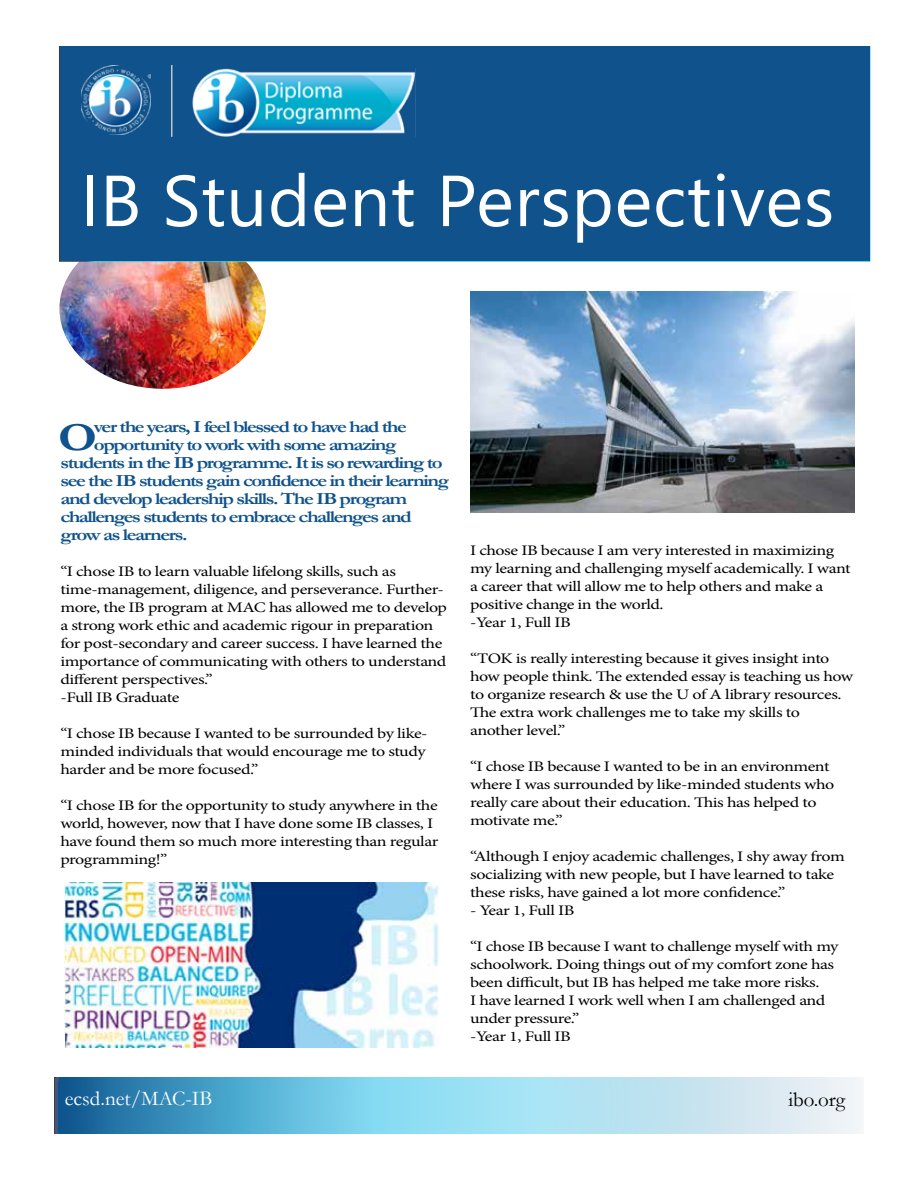
<style>
.page{position:relative;width:918px;height:1188px;background:#fff}
.page>*{position:absolute;margin:0;border:0;box-sizing:border-box;transform-origin:0 0}
.t1{font:72px "Yu Gothic UI";letter-spacing:.01em;color:#fff}
.t2{font:72px "Garamond";color:#fff}
.t3{font:700 39.9px "Garamond";color:#0f528c;scale:1.23 1}
.t4{font:21px "Garamond";color:#fff}
.t5{font:21px "Garamond";color:#000}
.t6{font:700 16.95px "Garamond";letter-spacing:-.07em;color:#0f528c;scale:1.23 1}
.t7{font:14.55px/18px "Minion Pro";letter-spacing:-.025em;color:#000;scale:1.23 1}
</style>
<div class="page">
<img style="left:59px;top:262px;width:207px;height:127px">
<div style="left:60px;top:47px;width:810px;height:214px;background:#0f528c"></div>
<hr style="left:171px;top:65px;width:1px;height:72px;background:#c2c4c6">
<img style="left:193px;top:69px;width:223px;height:67px">
<img style="left:81px;top:65px;width:70px;height:69px">
<svg style="left:55px;top:1078px;width:806px;height:56px;background:#8cc8e0"></svg>
<img style="left:470px;top:292px;width:385px;height:221px">
<img style="left:65px;top:882px;width:374px;height:166px">
<h1 class="t1" style="left:80px;top:133px;width:756px">IB Student Perspectives</h1>
<h1 class="t2" style="left:127px;top:150px;width:662px">IB Student Pe ectives</h1>
<h2 class="t3" style="left:58px;top:410px;width:33px">O</h2>
<p class="t6" style="left:94px;top:415px;width:256px">ver the years, I feel blessed to have had the</p>
<p class="t6" style="left:94px;top:433px;width:248px">opportunity to work with some amazing</p>
<p class="t6" style="left:60px;top:451px;width:312px">students in the IB programme. It is so rewarding to</p>
<p class="t6" style="left:60px;top:469px;width:317px">see the IB students gain confidence in their learning</p>
<p class="t6" style="left:60px;top:487px;width:283px">and develop leadership skills. The IB program</p>
<p class="t6" style="left:60px;top:505px;width:287px">challenges students to embrace challenges and</p>
<p class="t6" style="left:60px;top:523px;width:105px">grow as learners.</p>
<p class="t7" style="left:60px;top:562px;width:316px">“I chose IB to learn valuable lifelong skills, such as time-management, diligence, and perseverance. Further&shy;more, the IB program at MAC has allowed me to develop a strong work ethic and academic rigour in preparation for post-secondary and career success. I have learned the importance of communicating with others to understand different perspectives.”<br>-Full IB Graduate</p>
<p class="t7" style="left:60px;top:724px;width:300px">“I chose IB because I wanted to be surrounded by like&shy;minded individuals that would encourage me to study harder and be more focused.”</p>
<p class="t7" style="left:60px;top:796px;width:309px">“I chose IB for the opportunity to study anywhere in the world, however, now that I have done some IB classes, I have found them so much more interesting than regular programming!”</p>
<p class="t7" style="left:470px;top:541px;width:311px">I chose IB because I am very interested in maximizing my learning and challenging myself academically. I want a career that will allow me to help others and make a positive change in the world.<br>-Year 1, Full IB</p>
<p class="t7" style="left:470px;top:649px;width:313px">“TOK is really interesting because it gives insight into how people think. The extended essay is teaching us how to organize research &amp; use the U of A library resources.<br>The extra work challenges me to take my skills to another level.”</p>
<p class="t7" style="left:470px;top:757px;width:298px">“I chose IB because I wanted to be in an environment where I was surrounded by like-minded students who really care about their education. This has helped to motivate me.”</p>
<p class="t7" style="left:470px;top:847px;width:306px">“Although I enjoy academic challenges, I shy away from socializing with new people, but I have learned to take these risks, have gained a lot more confidence.”</p>
<p class="t7" style="left:470px;top:901px;width:86px">- Year 1, Full IB</p>
<p class="t7" style="left:470px;top:937px;width:301px">“I chose IB because I want to challenge myself with my schoolwork. Doing things out of my comfort zone has been difficult, but IB has helped me take more risks.<br>I have learned I work well when I am challenged and under pressure.”<br>-Year 1, Full IB</p>
<h3 class="t4" style="left:65px;top:1085px;width:149px">ecsd.net/MAC-IB</h3>
<h3 class="t5" style="left:788px;top:1085px;width:58px">ibo.org</h3>
</div>
